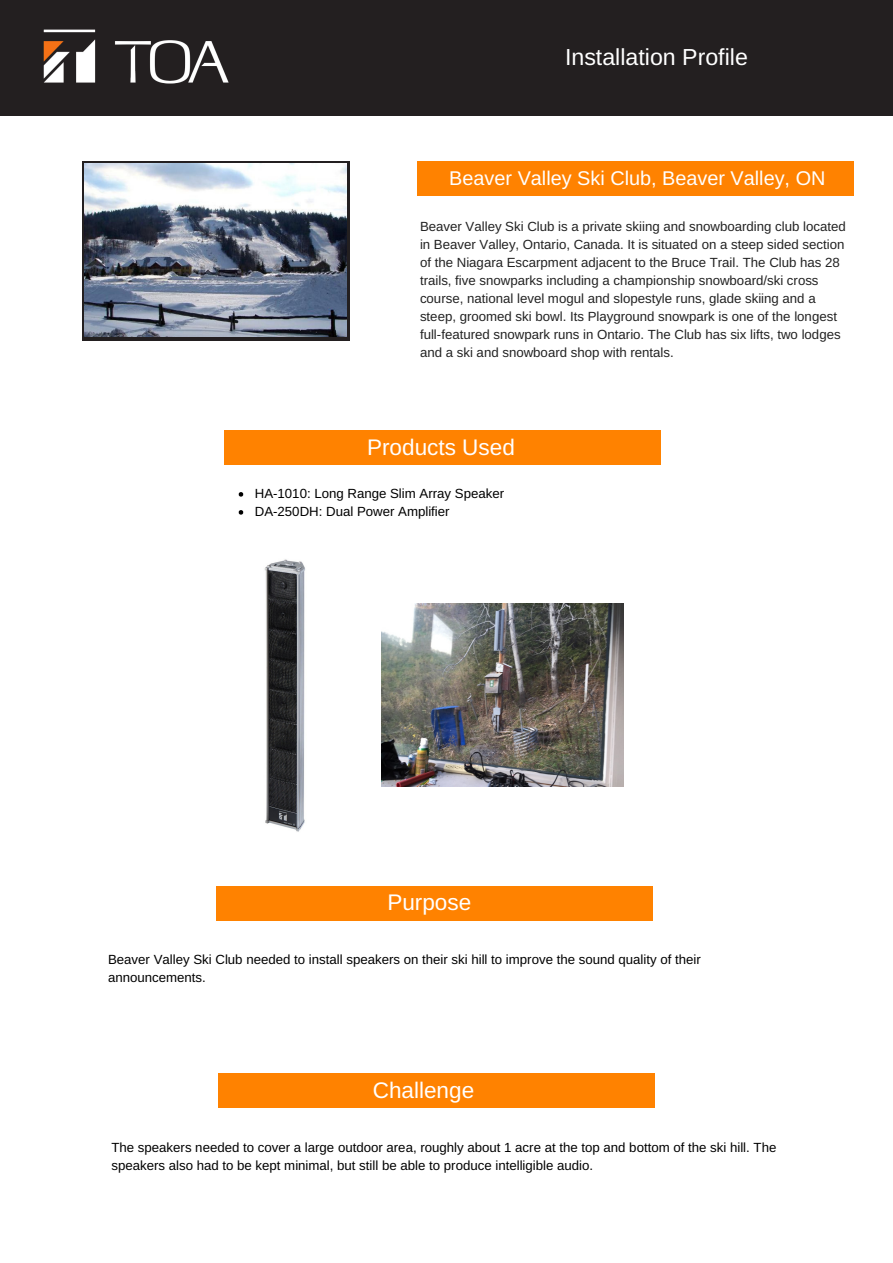
<style>
.page{position:relative;width:893px;height:1263px;background:#fff}
.page>*{position:absolute;margin:0;border:0;box-sizing:border-box;transform-origin:0 0}
.t1{font:23.25px "Arimo";color:#fff}
.t2{font:22.5px "Arimo";color:#fff}
.t3{font:19.8px "Arimo";color:#fff}
.t4{font:13.2px/18px "Arimo";color:#222}
.t5{font:13.2px/18px "Arimo";color:#000}
</style>
<div class="page">
<div style="left:417px;top:161px;width:436px;height:35px;background:#ff8200"></div>
<svg style="left:239px;top:492px;width:4px;height:5px"></svg>
<svg style="left:239px;top:510px;width:4px;height:5px"></svg>
<div style="left:82px;top:161px;width:268px;height:179px;background:#231f20"></div>
<div style="left:224px;top:430px;width:437px;height:35px;background:#ff8200"></div>
<div style="left:216px;top:886px;width:437px;height:35px;background:#ff8200"></div>
<div style="left:218px;top:1073px;width:437px;height:35px;background:#ff8200"></div>
<div style="left:0;top:0;width:893px;height:116px;background:#231f20"></div>
<img style="left:43px;top:29px;width:186px;height:55px">
<img style="left:264px;top:559px;width:41px;height:273px">
<img style="left:382px;top:604px;width:242px;height:182px">
<img style="left:84px;top:163px;width:263px;height:174px">
<h1 class="t1" style="left:565px;top:44px;width:184px">Installation Profile</h1>
<h3 class="t3" style="left:449px;top:167px;width:378px">Beaver Valley Ski Club, Beaver Valley, ON</h3>
<p class="t4" style="left:420px;top:217px;width:427px">Beaver Valley Ski Club is a private skiing and snowboarding club located in Beaver Valley, Ontario, Canada. It is situated on a steep sided section of the Niagara Escarpment adjacent to the Bruce Trail. The Club has 28 trails, five snowparks including a championship snowboard/ski cross course, national level mogul and slopestyle runs, glade skiing and a steep, groomed ski bowl. Its Playground snowpark is one of the longest full-featured snowpark runs in Ontario. The Club has six lifts, two lodges and a ski and snowboard shop with rentals.</p>
<h2 class="t2" style="left:367px;top:435px;width:149px">Products Used</h2>
<p class="t5" style="left:255px;top:484px;width:251px">HA-1010: Long Range Slim Array Speaker<br>DA-250DH: Dual Power Amplifier</p>
<h2 class="t2" style="left:387px;top:889px;width:85px">Purpose</h2>
<p class="t5" style="left:108px;top:950px;width:594px">Beaver Valley Ski Club needed to install speakers on their ski hill to improve the sound quality of their announcements.</p>
<h2 class="t2" style="left:373px;top:1077px;width:103px">Challenge</h2>
<p class="t5" style="left:111px;top:1138px;width:666px">The speakers needed to cover a large outdoor area, roughly about 1 acre at the top and bottom of the ski hill. The speakers also had to be kept minimal, but still be able to produce intelligible audio.</p>
</div>
